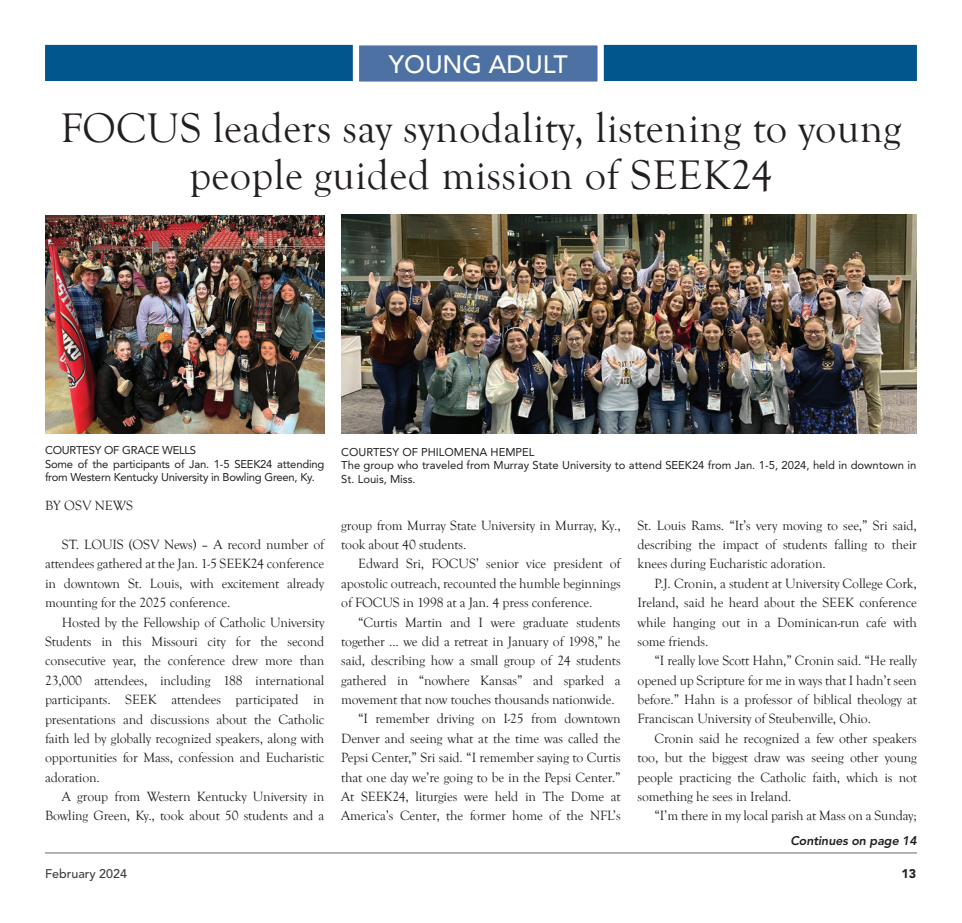
<style>
.page{position:relative;width:962px;height:923px;background:#fff}
.page>*{position:absolute;margin:0;border:0;box-sizing:border-box;transform-origin:0 0}
.t1{font:42.5px/47.5px "Goudy Old Style T";letter-spacing:.01em;color:#231f20;text-align:center}
.t2{font:500 25px "Avenir LT Std";color:#fff}
.t3{font:13.75px/19.4px "Goudy Old Style T";letter-spacing:-.01em;color:#231f20;text-align:justify}
.t4{font:italic 800 12.5px "Avenir LT Std";letter-spacing:-.01em;color:#231f20}
.t5{font:500 12.5px "Avenir LT Std";color:#3e3e3f}
.t6{font:900 12.5px "Avenir LT Std";color:#231f20}
.t7{font:11.25px/13.5px "Avenir LT Std";color:#231f20}
.t8{font:11.25px/13.5px "Avenir LT Std";letter-spacing:-.02em;color:#231f20}
</style>
<div class="page">
<hr style="left:45px;top:852px;width:872px;height:1px;background:#939598">
<div style="left:45px;top:44px;width:872px;height:37px;background:#01568e"></div>
<svg style="left:350px;top:44px;width:257px;height:38px;background:#5c7daa"></svg>
<img style="left:341px;top:215px;width:576px;height:218px">
<img style="left:45px;top:215px;width:279px;height:218px">
<h2 class="t2" style="left:389px;top:54px;width:180px">YOUNG ADULT</h2>
<h1 class="t1" style="left:60px;top:104px;width:842px">FOCUS leaders say synodality, listening to young people guided mission of SEEK24</h1>
<p class="t8" style="left:45px;top:444px;width:281px">COURTESY OF GRACE WELLS<br>Some of the participants of Jan. 1-5 SEEK24 attending from Western Kentucky University in Bowling Green, Ky.</p>
<p class="t3" style="left:45px;top:496px;width:89px">BY OSV NEWS</p>
<p class="t3" style="left:45px;top:535px;width:281px;text-indent:17px">ST. LOUIS (OSV News) – A record number of attendees gathered at the Jan. 1-5 SEEK24 conference in downtown St. Louis, with excitement already mounting for the 2025 conference.</p>
<p class="t3" style="left:45px;top:612px;width:281px;text-indent:17px">Hosted by the Fellowship of Catholic University Students in this Missouri city for the second consecutive year, the conference drew more than 23,000 attendees, including 188 international participants. SEEK attendees participated in presentations and discussions about the Catholic faith led by globally recognized speakers, along with opportunities for Mass, confession and Eucharistic adoration.</p>
<p class="t3" style="left:45px;top:786px;width:281px;text-align:right">A group from Western Kentucky University in<br>Bowling Green, Ky., took about 50 students and a</p>
<p class="t7" style="left:341px;top:445px;width:577px">COURTESY OF PHILOMENA HEMPEL<br>The group who traveled from Murray State University to attend SEEK24 from Jan. 1-5, 2024, held in downtown in<br>St. Louis, Miss.</p>
<p class="t3" style="left:341px;top:515px;width:281px">group from Murray State University in Murray, Ky., took about 40 students.</p>
<p class="t3" style="left:341px;top:554px;width:281px;text-indent:17px">Edward Sri, FOCUS’ senior vice president of apostolic outreach, recounted the humble beginnings of FOCUS in 1998 at a Jan. 4 press conference.</p>
<p class="t3" style="left:358px;top:612px;width:264px">“Curtis Martin and I were graduate students</p>
<p class="t3" style="left:341px;top:631px;width:281px">together ... we did a retreat in January of 1998,” he</p>
<p class="t3" style="left:341px;top:651px;width:281px">said, describing how a small group of 24 students</p>
<p class="t3" style="left:341px;top:670px;width:281px">gathered in “nowhere Kansas” and sparked a</p>
<p class="t3" style="left:341px;top:690px;width:275px">movement that now touches thousands nationwide.</p>
<p class="t3" style="left:358px;top:709px;width:264px">“I remember driving on I-25 from downtown</p>
<p class="t3" style="left:341px;top:728px;width:281px">Denver and seeing what at the time was called the</p>
<p class="t3" style="left:341px;top:748px;width:281px">Pepsi Center,” Sri said. “I remember saying to Curtis</p>
<p class="t3" style="left:341px;top:767px;width:281px">that one day we’re going to be in the Pepsi Center.”</p>
<p class="t3" style="left:341px;top:786px;width:281px">At SEEK24, liturgies were held in The Dome at</p>
<p class="t3" style="left:341px;top:806px;width:281px">America’s Center, the former home of the NFL’s</p>
<p class="t3" style="left:637px;top:515px;width:281px">St. Louis Rams. “It’s very moving to see,” Sri said, describing the impact of students falling to their knees during Eucharistic adoration.</p>
<p class="t3" style="left:637px;top:573px;width:281px;text-indent:17px">P.J. Cronin, a student at University College Cork, Ireland, said he heard about the SEEK conference while hanging out in a Dominican-run cafe with some friends.</p>
<p class="t3" style="left:637px;top:651px;width:281px;text-indent:17px">“I really love Scott Hahn,” Cronin said. “He really opened up Scripture for me in ways that I hadn’t seen before.” Hahn is a professor of biblical theology at Franciscan University of Steubenville, Ohio.</p>
<p class="t3" style="left:637px;top:728px;width:281px;text-indent:17px">Cronin said he recognized a few other speakers too, but the biggest draw was seeing other young people practicing the Catholic faith, which is not something he sees in Ireland.</p>
<p class="t3" style="left:654px;top:806px;width:264px">“I’m there in my local parish at Mass on a Sunday;</p>
<p class="t4" style="left:790px;top:835px;width:128px">Continues on page 14</p>
<p class="t5" style="left:45px;top:868px;width:83px">February 2024</p>
<p class="t6" style="left:901px;top:868px;width:16px">13</p>
</div>
